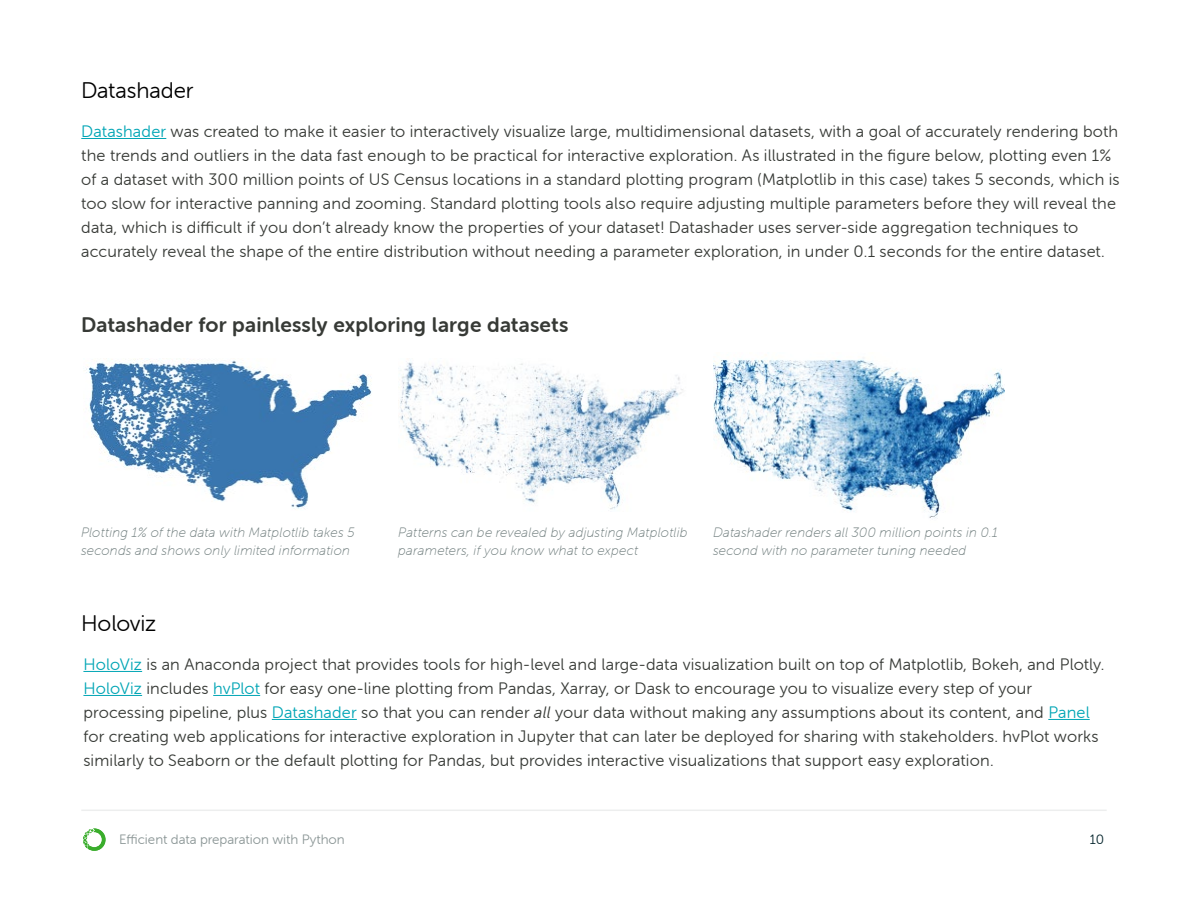
<style>
.page{position:relative;width:1188px;height:918px;background:#fff}
.page>*{position:absolute;margin:0;border:0;box-sizing:border-box;transform-origin:0 0}
.t1{font:22.5px "Museo Sans Rounded 300";letter-spacing:-.005em;color:#000}
.t2{font:21px "Museo Sans Rounded 700";letter-spacing:.01em;color:#373a36}
.t3{font:16.5px/24px "Museo Sans Rounded 300";letter-spacing:.01em;color:#373a36}
.t4{font:italic 13.5px/18px "Museo Sans Rounded 100";letter-spacing:.015em;color:#6e7c7c}
.t5{font:13.5px "Museo Sans Rounded 300";color:#8b9696}
.t6{font:13.5px "Museo Sans Rounded 300";color:#06262d}
.s1{color:#00a5b5}
.s2{font-style:italic}
</style>
<div class="page">
<hr style="left:81px;top:138px;width:85px;height:1px;background:#00a5b5">
<img style="left:86px;top:358px;width:286px;height:151px">
<img style="left:398px;top:362px;width:285px;height:148px">
<img style="left:713px;top:358px;width:292px;height:160px">
<hr style="left:83px;top:671px;width:59px;height:1px;background:#00a5b5">
<hr style="left:83px;top:695px;width:59px;height:1px;background:#00a5b5">
<hr style="left:213px;top:695px;width:47px;height:1px;background:#00a5b5">
<hr style="left:272px;top:719px;width:85px;height:1px;background:#00a5b5">
<hr style="left:1048px;top:719px;width:42px;height:1px;background:#00a5b5">
<hr style="left:81px;top:810px;width:1026px;height:1px;background:#dbdede">
<svg style="left:83px;top:828px;width:23px;height:23px"></svg>
<h1 class="t1" style="left:81px;top:78px;width:114px">Datashader</h1>
<p class="t3" style="left:81px;top:120px;width:1040px"><span class="s1">Datashader</span> was created to make it easier to interactively visualize large, multidimensional datasets, with a goal of accurately rendering both the trends and outliers in the data fast enough to be practical for interactive exploration. As illustrated in the figure below, plotting even 1% of a dataset with 300 million points of US Census locations in a standard plotting program (Matplotlib in this case) takes 5 seconds, which is too slow for interactive panning and zooming. Standard plotting tools also require adjusting multiple parameters before they will reveal the data, which is difficult if you don’t already know the properties of your dataset! Datashader uses server-side aggregation techniques to accurately reveal the shape of the entire distribution without needing a parameter exploration, in under 0.1 seconds for the entire dataset.</p>
<p class="t2" style="left:81px;top:314px;width:489px">Datashader for painlessly exploring large datasets</p>
<p class="t4" style="left:81px;top:524px;width:275px">Plotting 1% of the data with Matplotlib takes 5 seconds and shows only limited information</p>
<p class="t4" style="left:398px;top:524px;width:291px">Patterns can be revealed by adjusting Matplotlib parameters, if you know what to expect</p>
<p class="t4" style="left:713px;top:524px;width:286px">Datashader renders all 300 million points in 0.1 second with no parameter tuning needed</p>
<h1 class="t1" style="left:81px;top:611px;width:77px">Holoviz</h1>
<p class="t3" style="left:83px;top:653px;width:1022px"><span class="s1">HoloViz</span> is an Anaconda project that provides tools for high-level and large-data visualization built on top of Matplotlib, Bokeh, and Plotly.<br><span class="s1">HoloViz</span> includes <span class="s1">hvPlot</span> for easy one-line plotting from Pandas, Xarray, or Dask to encourage you to visualize every step of your processing pipeline, plus <span class="s1">Datashader</span> so that you can render <span class="s2">all</span> your data without making any assumptions about its content, and <span class="s1">Panel </span>for creating web applications for interactive exploration in Jupyter that can later be deployed for sharing with stakeholders. hvPlot works similarly to Seaborn or the default plotting for Pandas, but provides interactive visualizations that support easy exploration.</p>
<p class="t5" style="left:119px;top:832px;width:227px">Efficient data preparation with Python</p>
<p class="t6" style="left:1090px;top:832px;width:16px">10</p>
</div>
